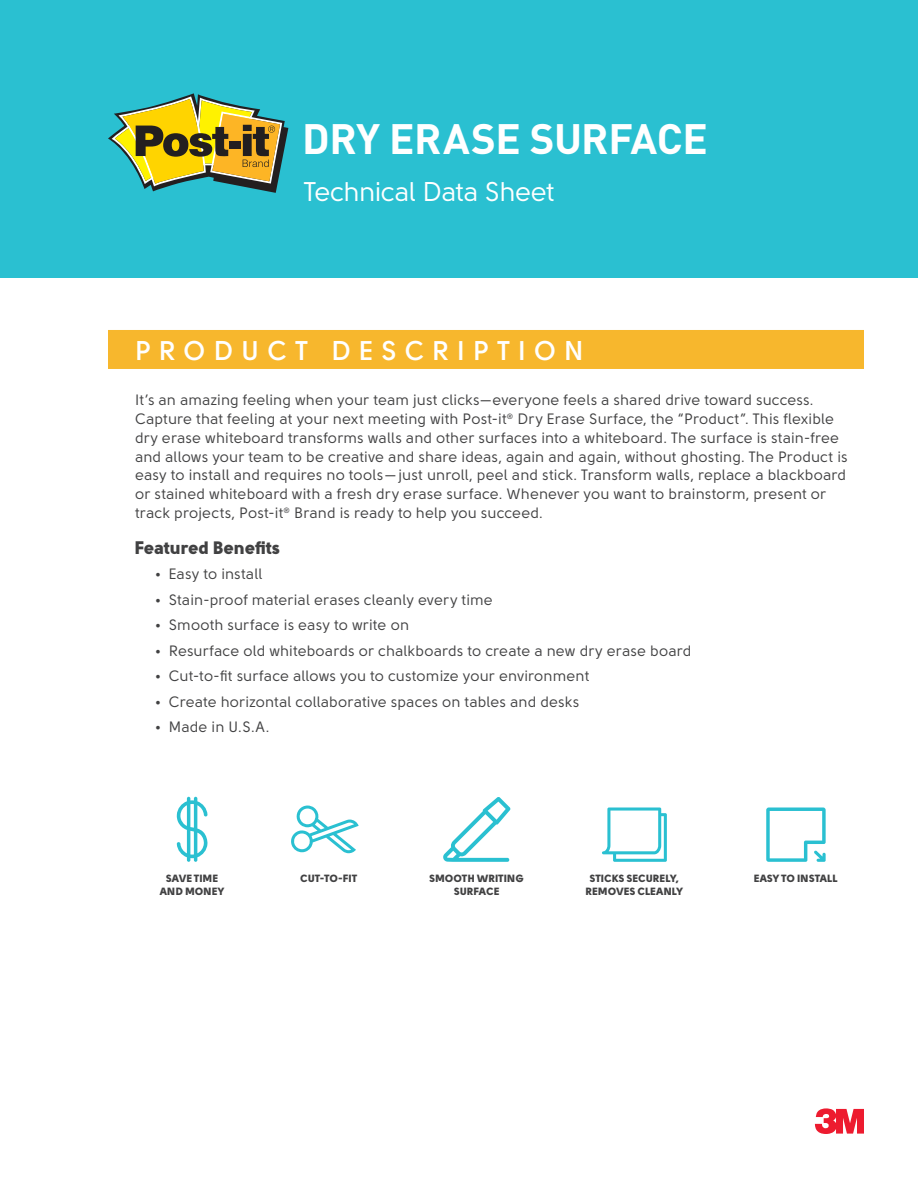
<style>
.page{position:relative;width:918px;height:1188px;background:#fff}
.page>*{position:absolute;margin:0;border:0;box-sizing:border-box;transform-origin:0 0}
.t1{font:700 42px "DIN Pro";letter-spacing:-.01em;color:#fff}
.t2{font:600 27px "Solomon Sans";letter-spacing:.3em;color:#fff}
.t3{font:27px "Solomon Sans";letter-spacing:-.025em;color:#fff}
.t4{font:900 18px "Solomon Sans";color:#414142}
.t5{font:15px/18.8px "Solomon Sans";color:#414142}
.t6{font:900 10.5px/13.2px "Solomon Sans";letter-spacing:.02em;color:#414142;text-align:center}
</style>
<div class="page">
<div style="left:108px;top:330px;width:756px;height:39px;background:#f7b72d"></div>
<svg style="left:602px;top:808px;width:65px;height:54px"></svg>
<svg style="left:766px;top:808px;width:60px;height:54px"></svg>
<svg style="left:177px;top:797px;width:31px;height:65px"></svg>
<svg style="left:443px;top:797px;width:68px;height:65px"></svg>
<svg style="left:291px;top:806px;width:68px;height:47px"></svg>
<svg style="left:815px;top:1108px;width:49px;height:26px"></svg>
<div style="left:0;top:0;width:918px;height:277px;background:#2ac0d1"></div>
<svg style="left:108px;top:93px;width:180px;height:100px"></svg>
<h1 class="t1" style="left:302px;top:104px;width:407px">DRY ERASE SURFACE</h1>
<h2 class="t3" style="left:304px;top:177px;width:253px">Technical Data Sheet</h2>
<h2 class="t2" style="left:135px;top:335px;width:450px">PRODUCT DESCRIPTION</h2>
<p class="t5" style="left:135px;top:391px;width:714px">It’s an amazing feeling when your team just clicks—everyone feels a shared drive toward success.<br>Capture that feeling at your next meeting with Post-it<sup>®</sup> Dry Erase Surface, the “Product”. This flexible dry erase whiteboard transforms walls and other surfaces into a whiteboard. The surface is stain-free and allows your team to be creative and share ideas, again and again, without ghosting. The Product is easy to install and requires no tools—just unroll, peel and stick. Transform walls, replace a blackboard or stained whiteboard with a fresh dry erase surface. Whenever you want to brainstorm, present or track projects, Post-it<sup>®</sup> Brand is ready to help you succeed.</p>
<p class="t4" style="left:135px;top:537px;width:147px">Featured Benefits</p>
<p class="t5" style="left:155px;top:565px;width:109px">• Easy to install</p>
<p class="t5" style="left:155px;top:590px;width:339px">• Stain-proof material erases cleanly every time</p>
<p class="t5" style="left:155px;top:616px;width:255px">• Smooth surface is easy to write on</p>
<p class="t5" style="left:155px;top:641px;width:538px">• Resurface old whiteboards or chalkboards to create a new dry erase board</p>
<p class="t5" style="left:155px;top:667px;width:436px">• Cut-to-fit surface allows you to customize your environment</p>
<p class="t5" style="left:155px;top:692px;width:426px">• Create horizontal collaborative spaces on tables and desks</p>
<p class="t5" style="left:155px;top:718px;width:116px">• Made in U.S.A.</p>
<p class="t6" style="left:301px;top:872px;width:58px">CUT-TO-FIT</p>
<p class="t6" style="left:586px;top:872px;width:99px">STICKS SECURELY,<br>REMOVES CLEANLY</p>
<p class="t6" style="left:166px;top:872px;width:54px">SAVE TIME</p>
<p class="t6" style="left:754px;top:872px;width:85px">EASY TO INSTALL</p>
<p class="t6" style="left:160px;top:885px;width:66px">AND MONEY</p>
<p class="t6" style="left:429px;top:872px;width:96px">SMOOTH WRITING<br>SURFACE</p>
</div>
